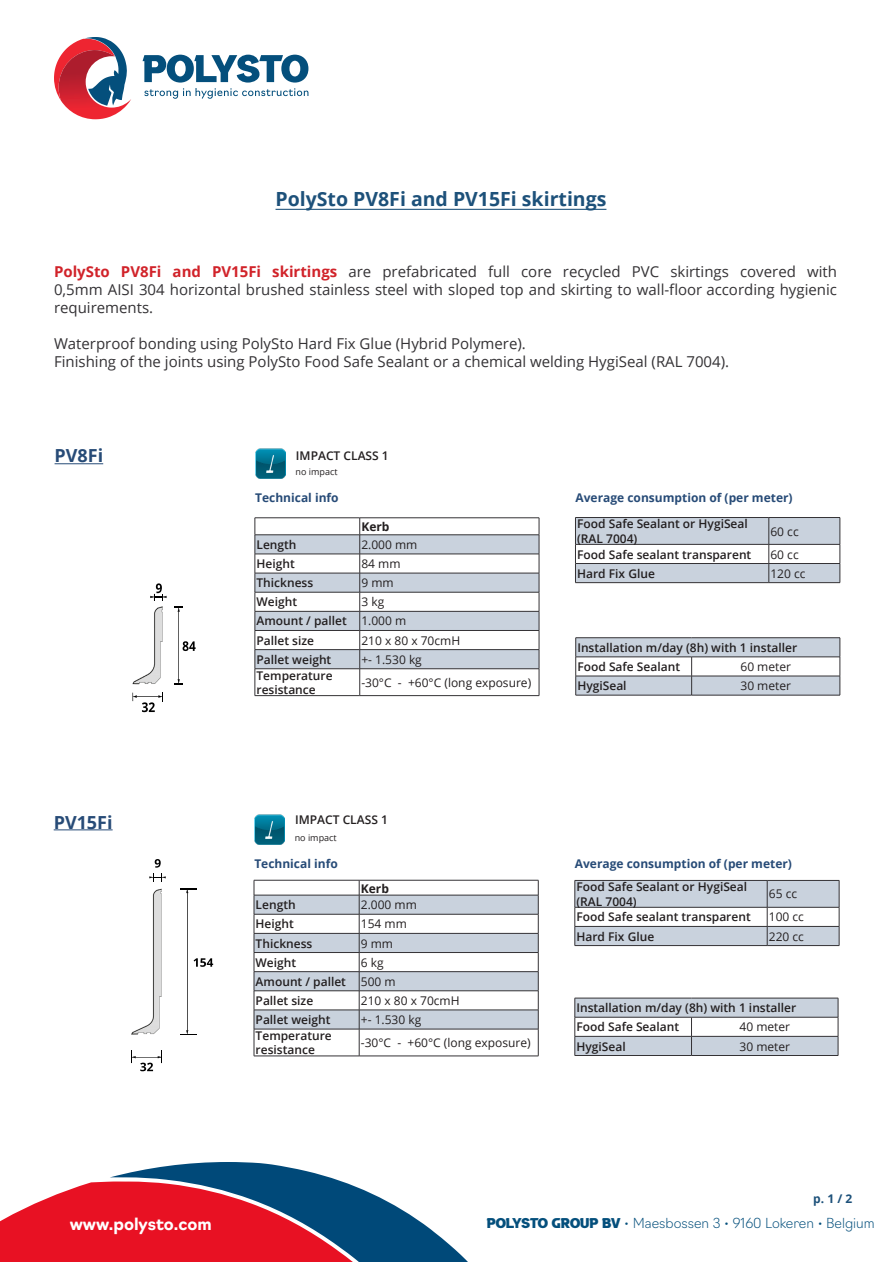
<style>
.page{position:relative;width:893px;height:1263px;background:#fff}
.page>*{position:absolute;margin:0;border:0;box-sizing:border-box;transform-origin:0 0}
.t1{font:700 19.5px "Open Sans";color:#1d517a}
.t2{font:700 18px "Open Sans";color:#274b77}
.t3{font:700 16.5px "Navigo";color:#fff}
.t4{font:15px/18px "Open Sans";color:#343235;text-align:justify}
.t5{font:200 13.5px "Navigo";color:#044f7c}
.t6{font:600 12px/14.4px "Open Sans";color:#231f20}
.t7{font:12px "Open Sans";color:#231f20}
.t8{font:700 12px "Open Sans";color:#274b77}
.t9{font:700 12px "Open Sans";color:#231f20}
.t10{font:700 12px "Open Sans";color:#1d517a}
.t11{font:9px "Open Sans";color:#231f20}
.s1{font-weight:700;color:#d1232a}
.s2{font-family:"a Black Lives";font-weight:400}
</style>
<div class="page">
<svg style="left:54px;top:37px;width:77px;height:82px"></svg>
<svg style="left:143px;top:55px;width:165px;height:44px"></svg>
<svg style="left:0;top:1162px;width:468px;height:100px"></svg>
<img style="left:132px;top:583px;width:64px;height:130px">
<svg style="left:174px;top:683px;width:9px;height:2px"></svg>
<img style="left:178px;top:607px;width:2px;height:77px">
<img style="left:133px;top:695px;width:30px;height:3px">
<svg style="left:150px;top:594px;width:16px;height:7px"></svg>
<img style="left:256px;top:449px;width:29px;height:29px">
<hr style="left:255px;top:517px;width:105px;height:1px;background:#343235">
<hr style="left:360px;top:517px;width:179px;height:1px;background:#343235">
<svg style="left:255px;top:518px;width:285px;height:177px"></svg>
<hr style="left:255px;top:695px;width:105px;height:1px;background:#343235">
<hr style="left:360px;top:695px;width:179px;height:1px;background:#343235">
<hr style="left:55px;top:463px;width:48px;height:1px;background:#274b77">
<img style="left:131px;top:859px;width:83px;height:213px">
<img style="left:131px;top:1056px;width:30px;height:2px">
<svg style="left:132px;top:1050px;width:1px;height:13px"></svg>
<svg style="left:161px;top:1050px;width:2px;height:13px"></svg>
<svg style="left:149px;top:874px;width:17px;height:7px"></svg>
<svg style="left:180px;top:889px;width:17px;height:1px"></svg>
<svg style="left:180px;top:1034px;width:17px;height:1px"></svg>
<img style="left:186px;top:889px;width:2px;height:145px">
<img style="left:255px;top:815px;width:29px;height:29px">
<hr style="left:54px;top:829px;width:59px;height:1px;background:#274b77">
<svg style="left:254px;top:880px;width:285px;height:176px"></svg>
<hr style="left:254px;top:1056px;width:105px;height:1px;background:#343235">
<hr style="left:359px;top:1056px;width:179px;height:1px;background:#343235">
<hr style="left:576px;top:637px;width:116px;height:1px;background:#343235">
<hr style="left:692px;top:637px;width:148px;height:1px;background:#343235">
<svg style="left:575px;top:638px;width:266px;height:57px"></svg>
<hr style="left:576px;top:695px;width:116px;height:1px;background:#343235">
<hr style="left:692px;top:695px;width:148px;height:1px;background:#343235">
<svg style="left:575px;top:517px;width:266px;height:66px"></svg>
<hr style="left:575px;top:582px;width:194px;height:1px;background:#343235">
<hr style="left:769px;top:582px;width:71px;height:1px;background:#343235">
<svg style="left:575px;top:998px;width:264px;height:57px"></svg>
<hr style="left:575px;top:1055px;width:116px;height:1px;background:#343235">
<hr style="left:691px;top:1055px;width:147px;height:1px;background:#343235">
<svg style="left:575px;top:880px;width:265px;height:65px"></svg>
<hr style="left:575px;top:945px;width:192px;height:1px;background:#343235">
<hr style="left:767px;top:945px;width:72px;height:1px;background:#343235">
<hr style="left:276px;top:209px;width:330px;height:1px;background:#1d517a">
<p class="t1" style="left:276px;top:185px;width:332px">PolySto PV8Fi and PV15Fi skirtings</p>
<p class="t4" style="left:54px;top:262px;width:784px"><span class="s1">PolySto PV8Fi and PV15Fi skirtings</span> are prefabricated full core recycled PVC skirtings covered with 0,5mm AISI 304 horizontal brushed stainless steel with sloped top and skirting to wall-floor according hygienic requirements.</p>
<p class="t4" style="left:54px;top:334px;width:677px">Waterproof bonding using PolySto Hard Fix Glue (Hybrid Polymere).<br>Finishing of the joints using PolySto Food Safe Sealant or a chemical welding HygiSeal (RAL 7004).</p>
<p class="t2" style="left:55px;top:443px;width:50px">PV8Fi</p>
<p class="t2" style="left:54px;top:809px;width:60px">PV15Fi</p>
<p class="t6" style="left:296px;top:448px;width:94px">IMPACT CLASS 1</p>
<p class="t11" style="left:296px;top:465px;width:43px">no impact</p>
<p class="t8" style="left:255px;top:489px;width:85px">Technical info</p>
<p class="t9" style="left:361px;top:518px;width:30px">Kerb</p>
<p class="t6" style="left:256px;top:537px;width:42px">Length</p>
<p class="t7" style="left:361px;top:536px;width:58px">2.000 mm</p>
<p class="t6" style="left:256px;top:556px;width:40px">Height</p>
<p class="t7" style="left:361px;top:555px;width:41px">84 mm</p>
<p class="t6" style="left:256px;top:575px;width:58px">Thickness</p>
<p class="t7" style="left:361px;top:575px;width:34px">9 mm</p>
<p class="t6" style="left:256px;top:594px;width:42px">Weight</p>
<p class="t7" style="left:361px;top:594px;width:24px">3 kg</p>
<p class="t6" style="left:256px;top:614px;width:92px">Amount / pallet</p>
<p class="t7" style="left:361px;top:613px;width:46px">1.000 m</p>
<p class="t6" style="left:256px;top:633px;width:59px">Pallet size</p>
<p class="t7" style="left:361px;top:632px;width:100px">210 x 80 x 70cmH</p>
<p class="t6" style="left:256px;top:652px;width:76px">Pallet weight</p>
<p class="t7" style="left:361px;top:651px;width:62px">+- 1.530 kg</p>
<p class="t6" style="left:256px;top:668px;width:78px">Temperature resistance</p>
<p class="t7" style="left:361px;top:674px;width:171px">-30°C - +60°C (long exposure)</p>
<p class="t8" style="left:575px;top:489px;width:219px">Average consumption of (per meter)</p>
<p class="t6" style="left:577px;top:516px;width:172px">Food Safe Sealant or HygiSeal (RAL 7004)</p>
<p class="t7" style="left:770px;top:523px;width:30px">60 cc</p>
<p class="t6" style="left:577px;top:547px;width:176px">Food Safe sealant transparent</p>
<p class="t7" style="left:770px;top:546px;width:30px">60 cc</p>
<p class="t6" style="left:577px;top:566px;width:79px">Hard Fix Glue</p>
<p class="t7" style="left:770px;top:565px;width:37px">120 cc</p>
<p class="t6" style="left:577px;top:640px;width:221px">Installation m/day (8h) with 1 installer</p>
<p class="t6" style="left:577px;top:659px;width:104px">Food Safe Sealant</p>
<p class="t7" style="left:740px;top:658px;width:52px">60 meter</p>
<p class="t6" style="left:577px;top:678px;width:51px">HygiSeal</p>
<p class="t7" style="left:740px;top:677px;width:52px">30 meter</p>
<p class="t6" style="left:295px;top:812px;width:94px">IMPACT CLASS 1</p>
<p class="t11" style="left:295px;top:831px;width:43px">no impact</p>
<p class="t8" style="left:254px;top:855px;width:85px">Technical info</p>
<p class="t9" style="left:361px;top:880px;width:30px">Kerb</p>
<p class="t6" style="left:256px;top:897px;width:42px">Length</p>
<p class="t7" style="left:361px;top:897px;width:58px">2.000 mm</p>
<p class="t6" style="left:256px;top:916px;width:40px">Height</p>
<p class="t7" style="left:361px;top:916px;width:48px">154 mm</p>
<p class="t6" style="left:256px;top:936px;width:58px">Thickness</p>
<p class="t7" style="left:361px;top:935px;width:34px">9 mm</p>
<p class="t6" style="left:256px;top:955px;width:42px">Weight</p>
<p class="t7" style="left:361px;top:954px;width:24px">6 kg</p>
<p class="t6" style="left:256px;top:974px;width:92px">Amount / pallet</p>
<p class="t7" style="left:361px;top:973px;width:36px">500 m</p>
<p class="t6" style="left:256px;top:993px;width:59px">Pallet size</p>
<p class="t7" style="left:361px;top:992px;width:100px">210 x 80 x 70cmH</p>
<p class="t6" style="left:256px;top:1012px;width:76px">Pallet weight</p>
<p class="t7" style="left:361px;top:1011px;width:62px">+- 1.530 kg</p>
<p class="t6" style="left:256px;top:1028px;width:78px">Temperature resistance</p>
<p class="t7" style="left:361px;top:1034px;width:171px">-30°C - +60°C (long exposure)</p>
<p class="t8" style="left:575px;top:855px;width:219px">Average consumption of (per meter)</p>
<p class="t6" style="left:576px;top:879px;width:172px">Food Safe Sealant or HygiSeal (RAL 7004)</p>
<p class="t7" style="left:769px;top:886px;width:30px">65 cc</p>
<p class="t6" style="left:576px;top:910px;width:176px">Food Safe sealant transparent</p>
<p class="t7" style="left:769px;top:909px;width:37px">100 cc</p>
<p class="t6" style="left:576px;top:929px;width:79px">Hard Fix Glue</p>
<p class="t7" style="left:769px;top:928px;width:37px">220 cc</p>
<p class="t6" style="left:576px;top:1000px;width:221px">Installation m/day (8h) with 1 installer</p>
<p class="t6" style="left:576px;top:1019px;width:104px">Food Safe Sealant</p>
<p class="t7" style="left:739px;top:1019px;width:52px">40 meter</p>
<p class="t6" style="left:576px;top:1039px;width:51px">HygiSeal</p>
<p class="t7" style="left:739px;top:1038px;width:52px">30 meter</p>
<p class="t10" style="left:813px;top:1190px;width:41px">p. 1 / 2</p>
<h3 class="t3" style="left:70px;top:1211px;width:144px">www.polysto.com</h3>
<p class="t5" style="left:487px;top:1212px;width:389px"><span class="s2">POLYSTO GROUP BV</span> • Maesbossen 3 • 9160 Lokeren • Belgium</p>
</div>
